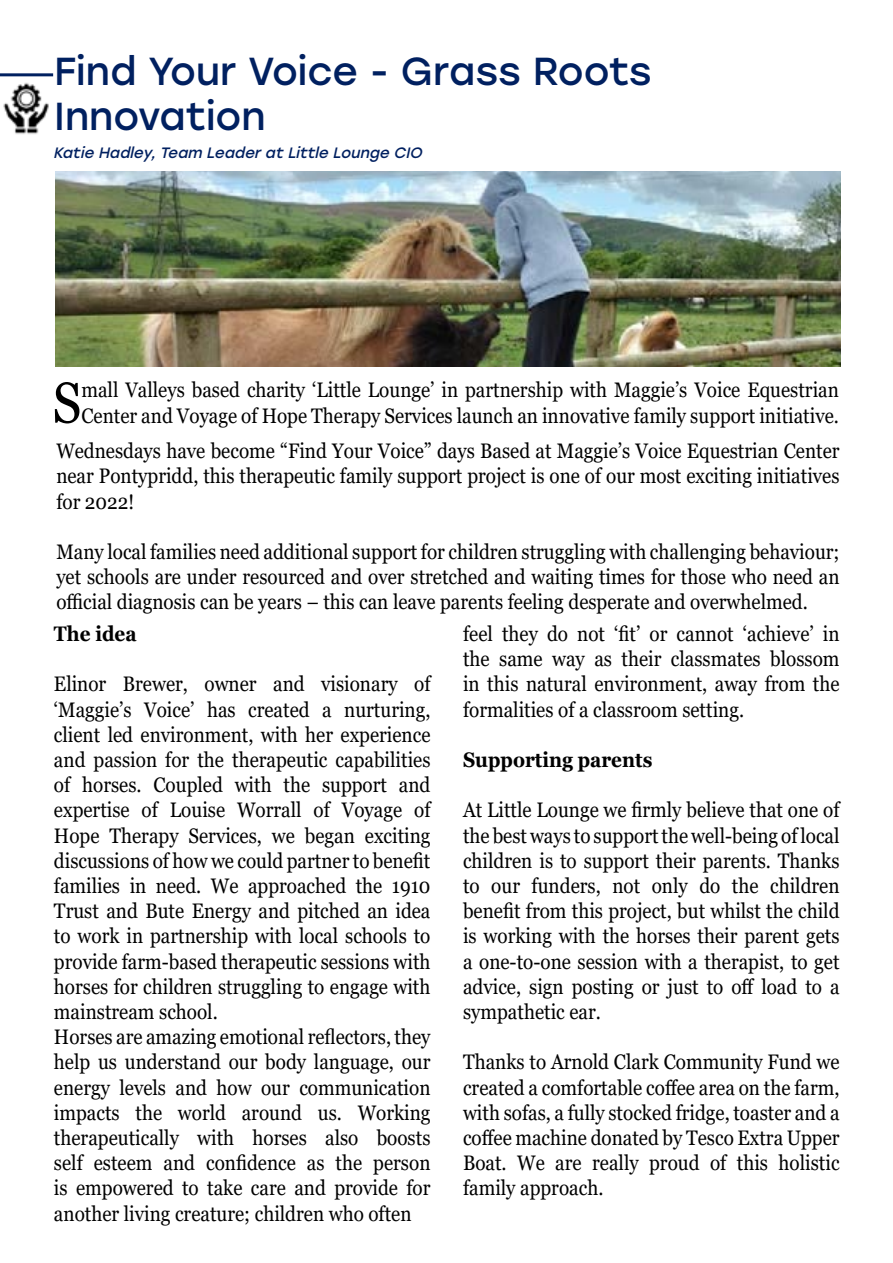
<style>
.page{position:relative;width:893px;height:1263px;background:#fff}
.page>*{position:absolute;margin:0;border:0;box-sizing:border-box;transform-origin:0 0}
.t1{font:57.3px "Georgia";color:#000;scale:.9 1}
.t2{font:39px/45px "Stolzl";color:#002060}
.t3{font:21px/25.2px "Georgia";color:#000;text-align:justify;scale:.9 1}
.t4{font:700 21px "Georgia";color:#000;scale:.9 1}
.t5{font:italic 15px "Stolzl";color:#002060}
</style>
<div class="page">
<hr style="left:0;top:73px;width:53px;height:3px;background:#002060">
<img style="left:55px;top:172px;width:785px;height:194px">
<img style="left:3px;top:82px;width:46px;height:52px">
<h2 class="t2" style="left:54px;top:47px;width:599px">Find Your Voice - Grass Roots<br>Innovation</h2>
<p class="t5" style="left:53px;top:142px;width:375px">Katie Hadley,Team Leaderat Little Lounge CIO</p>
<h1 class="t1" style="left:52px;top:368px;width:34px">S</h1>
<p class="t3" style="left:81px;top:378px;width:843px">mall Valleys based charity ‘Little Lounge’ in partnership with Maggie’s Voice Equestrian<br>Center and Voyage of Hope Therapy Services launch an innovative family support initiative.</p>
<p class="t3" style="left:56px;top:439px;width:872px">Wednesdays have become “Find Your Voice” days Based at Maggie’s Voice Equestrian Center near Pontypridd, this therapeutic family support project is one of our most exciting initiatives for 2022!</p>
<p class="t3" style="left:56px;top:539px;width:872px">Many local families need additional support for children struggling with challenging behaviour; yet schools are under resourced and over stretched and waiting times for those who need an official diagnosis can be years – this can leave parents feeling desperate and overwhelmed.</p>
<p class="t4" style="left:54px;top:620px;width:93px">The idea</p>
<p class="t3" style="left:54px;top:672px;width:420px;text-align:left">Elinor Brewer, owner and visionary of ‘Maggie’s Voice’ has created a nurturing, client led environment, with her experience and passion for the therapeutic capabilities of horses. Coupled with the support and expertise of Louise Worrall of Voyage of Hope Therapy Services, we began exciting discussions of how we could partner to benefit families in need. We approached the 1910<br>Trust and Bute Energy and pitched an idea to work in partnership with local schools to provide farm-based therapeutic sessions with horses for children struggling to engage with mainstream school.<br>Horses are amazing emotional reflectors, they help us understand our body language, our energy levels and how our communication impacts the world around us. Working therapeutically with horses also boosts self esteem and confidence as the person is empowered to take care and provide for another living creature; children who often</p>
<p class="t3" style="left:463px;top:622px;width:420px">feel they do not ‘fit’ or cannot ‘achieve’ in the same way as their classmates blossom in this natural environment, away from the formalities of a classroom setting.</p>
<p class="t4" style="left:463px;top:746px;width:212px">Supporting parents</p>
<p class="t3" style="left:463px;top:798px;width:420px">At Little Lounge we firmly believe that one of the best ways to support the well-being of local children is to support their parents. Thanks to our funders, not only do the children benefit from this project, but whilst the child is working with the horses their parent gets a one-to-one session with a therapist, to get advice, sign posting or just to off load to a sympathetic ear.</p>
<p class="t3" style="left:463px;top:1050px;width:420px">Thanks to Arnold Clark Community Fund we created a comfortable coffee area on the farm, with sofas, a fully stocked fridge, toaster and a coffee machine donated by Tesco Extra Upper Boat. We are really proud of this holistic family approach.</p>
</div>
